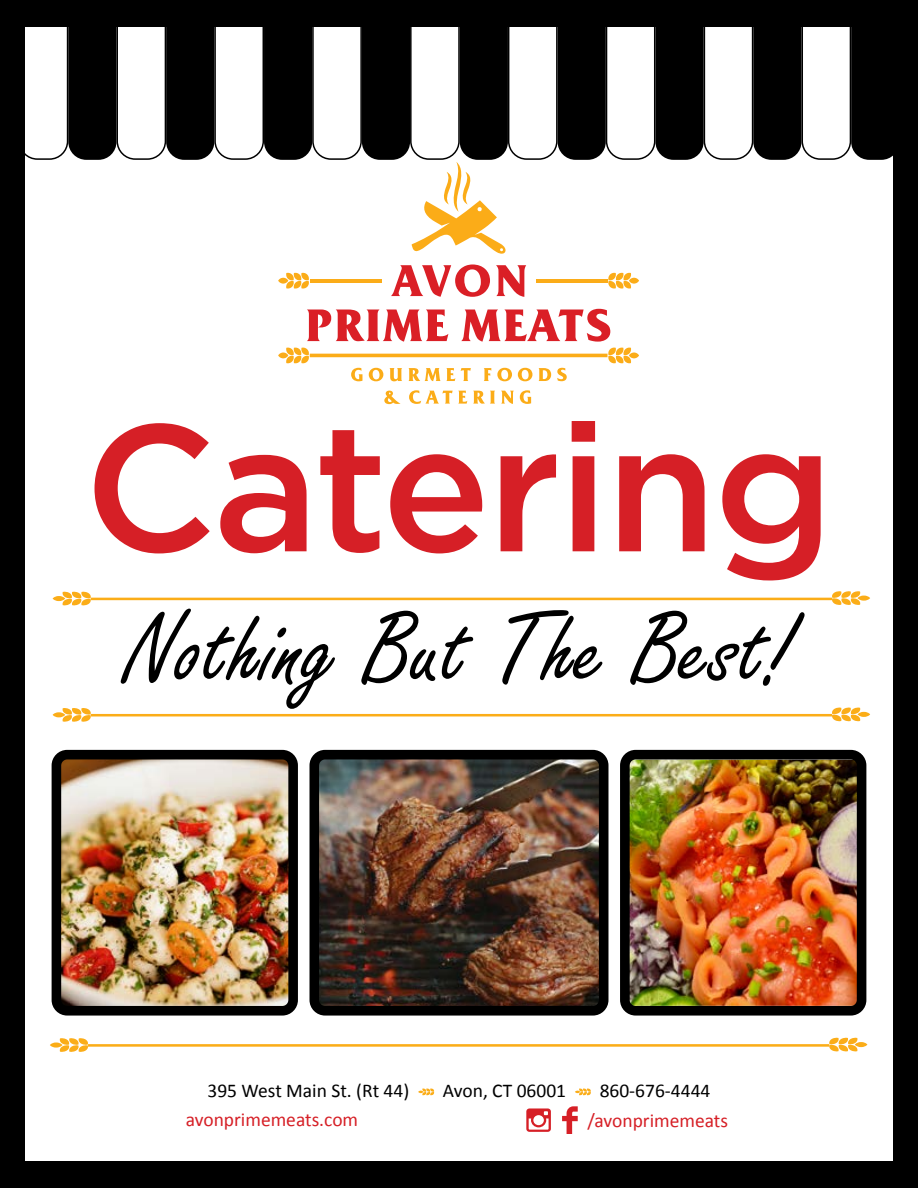
<style>
.page{position:relative;width:918px;height:1188px;background:#fff}
.page>*{position:absolute;margin:0;border:0;box-sizing:border-box;transform-origin:0 0}
.t1{font:500 180px "Gotham";letter-spacing:-.02em;color:#d61f26}
.t2{font:108px "Freestyle Script";color:#000}
.t3{font:19.5px "Calibri";color:#000}
.t4{font:19.5px "Calibri";color:#d61f26}
</style>
<div class="page">
<svg style="left:418px;top:1088px;width:16px;height:7px"></svg>
<svg style="left:575px;top:1088px;width:16px;height:7px"></svg>
<svg style="left:526px;top:1108px;width:25px;height:24px"></svg>
<svg style="left:562px;top:1106px;width:16px;height:28px"></svg>
<div style="left:53px;top:712px;width:12px;height:5px;background:#fbad18;border-radius:50%"></div>
<div style="left:858px;top:712px;width:12px;height:5px;background:#fbad18;border-radius:50%"></div>
<svg style="left:62px;top:707px;width:799px;height:15px"></svg>
<div style="left:53px;top:596px;width:12px;height:5px;background:#fbad18;border-radius:50%"></div>
<div style="left:858px;top:596px;width:12px;height:5px;background:#fbad18;border-radius:50%"></div>
<svg style="left:62px;top:591px;width:799px;height:15px"></svg>
<img style="left:63px;top:761px;width:224px;height:244px">
<div style="left:52px;top:750px;width:246px;height:266px;border:10px solid #000;border-radius:11px"></div>
<img style="left:321px;top:761px;width:276px;height:244px">
<div style="left:310px;top:750px;width:298px;height:266px;border:10px solid #000;border-radius:11px"></div>
<img style="left:631px;top:761px;width:224px;height:244px">
<div style="left:620px;top:750px;width:246px;height:266px;border:10px solid #000;border-radius:11px"></div>
<div style="left:68px;top:27px;width:48px;height:133px;background:#000"></div>
<div style="left:116px;top:0;width:50px;height:160px;border:2px solid #000;border-radius:18px"></div>
<div style="left:166px;top:27px;width:48px;height:133px;background:#000"></div>
<div style="left:214px;top:0;width:50px;height:160px;border:2px solid #000;border-radius:18px"></div>
<div style="left:264px;top:27px;width:48px;height:124px;background:#000"></div>
<div style="left:312px;top:0;width:50px;height:160px;border:2px solid #000;border-radius:18px"></div>
<div style="left:508px;top:0;width:50px;height:160px;border:2px solid #000;border-radius:18px"></div>
<div style="left:558px;top:27px;width:48px;height:124px;background:#000"></div>
<div style="left:606px;top:0;width:49px;height:160px;border:2px solid #000;border-radius:18px"></div>
<div style="left:655px;top:27px;width:49px;height:124px;background:#000"></div>
<div style="left:753px;top:27px;width:49px;height:133px;background:#000"></div>
<div style="left:802px;top:0;width:49px;height:160px;border:2px solid #000;border-radius:18px"></div>
<div style="left:704px;top:0;width:49px;height:160px;border:2px solid #000;border-radius:18px"></div>
<div style="left:851px;top:27px;width:43px;height:133px;background:#000"></div>
<div style="left:19px;top:0;width:49px;height:160px;border:2px solid #000;border-radius:18px"></div>
<svg style="left:210px;top:151px;width:497px;height:254px"></svg>
<svg style="left:362px;top:27px;width:148px;height:230px"></svg>
<svg style="left:391px;top:264px;width:135px;height:33px"></svg>
<div style="left:278px;top:353px;width:10px;height:5px;background:#fbac18;border-radius:50%"></div>
<div style="left:629px;top:353px;width:10px;height:5px;background:#fbac18;border-radius:50%"></div>
<svg style="left:286px;top:309px;width:345px;height:95px"></svg>
<hr style="left:310px;top:279px;width:72px;height:3px;background:#fbac18">
<svg style="left:286px;top:272px;width:23px;height:17px"></svg>
<div style="left:278px;top:278px;width:10px;height:6px;background:#fbac18;border-radius:50%"></div>
<hr style="left:536px;top:279px;width:72px;height:3px;background:#fbac18">
<svg style="left:608px;top:272px;width:23px;height:17px"></svg>
<div style="left:629px;top:278px;width:10px;height:6px;background:#fbac18;border-radius:50%"></div>
<div style="left:50px;top:1043px;width:12px;height:5px;background:#fbad18;border-radius:50%"></div>
<div style="left:855px;top:1042px;width:12px;height:5px;background:#fbad18;border-radius:50%"></div>
<svg style="left:59px;top:1037px;width:799px;height:15px"></svg>
<div style="left:894px;top:0;width:24px;height:1188px;background:#000"></div>
<div style="left:0;top:0;width:24px;height:1188px;background:#000"></div>
<div style="left:0;top:0;width:918px;height:27px;background:#000"></div>
<div style="left:0;top:1162px;width:918px;height:26px;background:#000"></div>
<h1 class="t1" style="left:84px;top:385px;width:752px">Catering</h1>
<h2 class="t2" style="left:124px;top:591px;width:671px">Nothing But The Best!</h2>
<p class="t3" style="left:208px;top:1077px;width:203px">395 West Main St. (Rt 44)</p>
<p class="t3" style="left:443px;top:1077px;width:125px">Avon, CT 06001</p>
<p class="t3" style="left:600px;top:1077px;width:112px">860-676-4444</p>
<p class="t4" style="left:186px;top:1106px;width:174px">avonprimemeats.com</p>
<p class="t4" style="left:587px;top:1107px;width:142px">/avonprimemeats</p>
</div>
